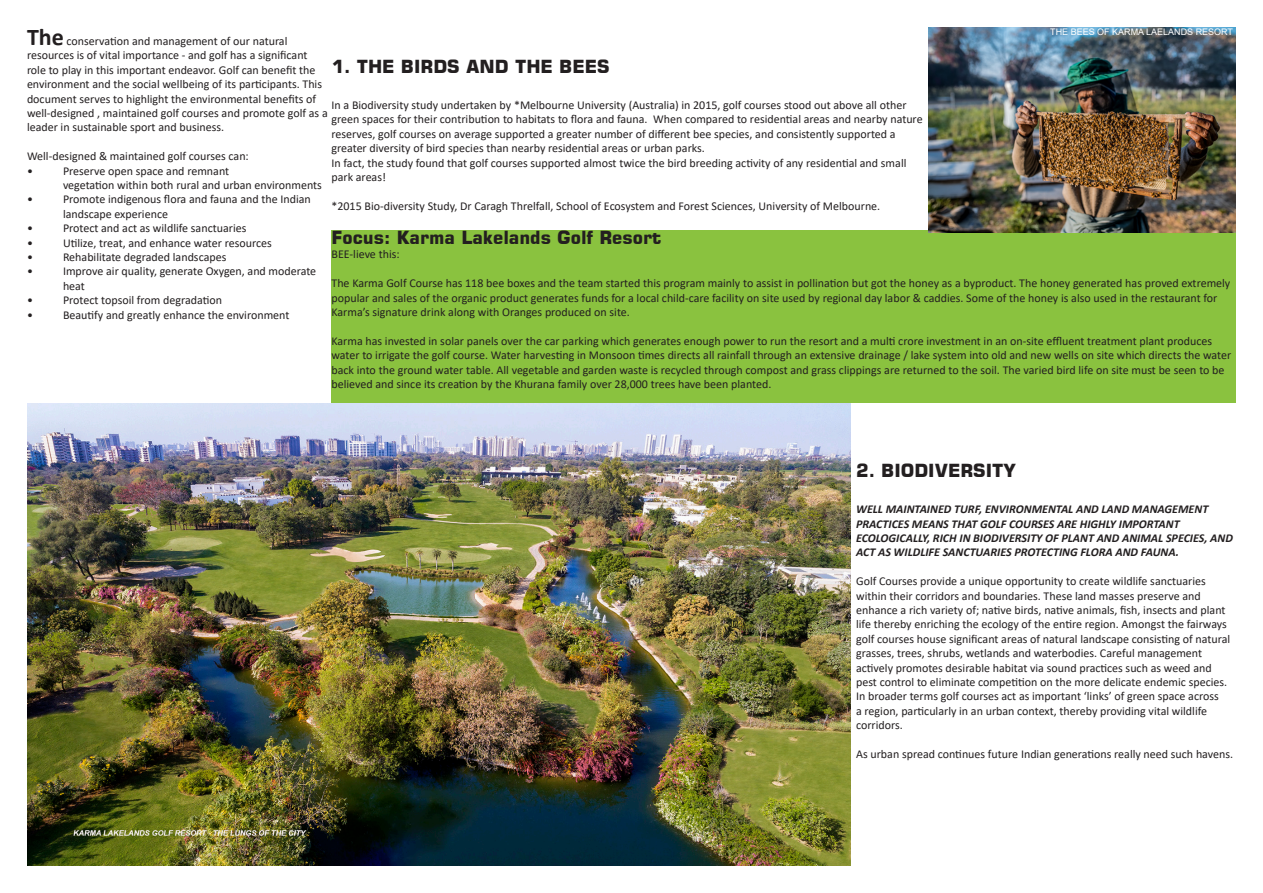
<style>
.page{position:relative;width:1263px;height:893px;background:#fff}
.page>*{position:absolute;margin:0;border:0;box-sizing:border-box;transform-origin:0 0}
.Title_Text{font:700 18px "Square 721 BT";color:#231f20}
.Green_Box_Title{font:700 18px "Square 721 BT";color:#231f20}
.Body_Text{font:12px/14.4px "Calibri";color:#231f20}
.Green_Box_Body{font:12px/14.4px "Calibri";color:#231f20}
.Body_Text-2{font:italic 700 12px/14.4px "Calibri";color:#231f20}
.Photo_Text{font:9px "Arial";color:#fff}
.s1{font-weight:700;font-size:24px}
</style>
<div class="page">
<div style="left:331px;top:230px;width:905px;height:172px;background:#8ac23f"></div>
<img style="left:928px;top:27px;width:308px;height:205px">
<img style="left:27px;top:403px;width:824px;height:463px">
<p class="Body_Text" style="left:27px;top:34px;width:302px"><span class="s1">The</span> conservation and management of our natural resources is of vital importance - and golf has a significant role to play in this important endeavor. Golf can benefit the environment and the social wellbeing of its participants. This document serves to highlight the environmental benefits of well-designed , maintained golf courses and promote golf as a leader in sustainable sport and business.</p>
<p class="Body_Text" style="left:27px;top:149px;width:223px">Well-designed &amp; maintained golf courses can:</p>
<p class="Body_Text" style="left:27px;top:163px;width:7px">•</p>
<p class="Body_Text" style="left:63px;top:163px;width:260px">Preserve open space and remnant<br>vegetation within both rural and urban environments</p>
<p class="Body_Text" style="left:27px;top:192px;width:7px">•</p>
<p class="Body_Text" style="left:63px;top:192px;width:249px">Promote indigenous flora and fauna and the Indian landscape experience</p>
<p class="Body_Text" style="left:27px;top:221px;width:7px">•</p>
<p class="Body_Text" style="left:63px;top:221px;width:185px">Protect and act as wildlife sanctuaries</p>
<p class="Body_Text" style="left:27px;top:235px;width:7px">•</p>
<p class="Body_Text" style="left:63px;top:235px;width:210px">Utilize, treat, and enhance water resources</p>
<p class="Body_Text" style="left:27px;top:250px;width:7px">•</p>
<p class="Body_Text" style="left:63px;top:250px;width:165px">Rehabilitate degraded landscapes</p>
<p class="Body_Text" style="left:27px;top:264px;width:7px">•</p>
<p class="Body_Text" style="left:63px;top:264px;width:255px">Improve air quality, generate Oxygen, and moderate heat</p>
<p class="Body_Text" style="left:27px;top:293px;width:7px">•</p>
<p class="Body_Text" style="left:63px;top:293px;width:161px">Protect topsoil from degradation</p>
<p class="Body_Text" style="left:27px;top:307px;width:7px">•</p>
<p class="Body_Text" style="left:63px;top:307px;width:228px">Beautify and greatly enhance the environment</p>
<p class="Photo_Text" style="left:1050px;top:26px;width:184px">THE BEES OF KARMA LAELANDS RESORT</p>
<p class="Title_Text" style="left:331px;top:56px;width:280px">1. THE BIRDS AND THE BEES</p>
<p class="Body_Text" style="left:331px;top:98px;width:593px">In a Biodiversity study undertaken by *Melbourne University (Australia) in 2015, golf courses stood out above all other green spaces for their contribution to habitats to flora and fauna. When compared to residential areas and nearby nature reserves, golf courses on average supported a greater number of different bee species, and consistently supported a greater diversity of bird species than nearby residential areas or urban parks.</p>
<p class="Body_Text" style="left:331px;top:155px;width:576px">In fact, the study found that golf courses supported almost twice the bird breeding activity of any residential and small park areas!</p>
<p class="Body_Text" style="left:331px;top:198px;width:550px">*2015 Bio-diversity Study, Dr Caragh Threlfall, School of Ecosystem and Forest Sciences, University of Melbourne.</p>
<p class="Green_Box_Title" style="left:331px;top:227px;width:331px">Focus: Karma Lakelands Golf Resort</p>
<p class="Green_Box_Body" style="left:331px;top:247px;width:70px">BEE-lieve this:</p>
<p class="Green_Box_Body" style="left:331px;top:276px;width:900px">The Karma Golf Course has 118 bee boxes and the team started this program mainly to assist in pollination but got the honey as a byproduct. The honey generated has proved extremely popular and sales of the organic product generates funds for a local child-care facility on site used by regional day labor &amp; caddies. Some of the honey is also used in the restaurant for<br>Karma’s signature drink along with Oranges produced on site.</p>
<p class="Green_Box_Body" style="left:331px;top:333px;width:901px">Karma has invested in solar panels over the car parking which generates enough power to run the resort and a multi crore investment in an on-site effluent treatment plant produces water to irrigate the golf course. Water harvesting in Monsoon times directs all rainfall through an extensive drainage / lake system into old and new wells on site which directs the water back into the ground water table. All vegetable and garden waste is recycled through compost and grass clippings are returned to the soil. The varied bird life on site must be seen to be believed and since its creation by the Khurana family over 28,000 trees have been planted.</p>
<p class="Title_Text" style="left:856px;top:460px;width:161px">2. BIODIVERSITY</p>
<p class="Body_Text-2" style="left:856px;top:501px;width:378px">WELL MAINTAINED TURF, ENVIRONMENTAL AND LAND MANAGEMENT PRACTICES MEANS THAT GOLF COURSES ARE HIGHLY IMPORTANT ECOLOGICALLY, RICH IN BIODIVERSITY OF PLANT AND ANIMAL SPECIES, AND ACT AS WILDLIFE SANCTUARIES PROTECTING FLORA AND FAUNA.</p>
<p class="Body_Text" style="left:856px;top:574px;width:376px">Golf Courses provide a unique opportunity to create wildlife sanctuaries within their corridors and boundaries. These land masses preserve and enhance a rich variety of; native birds, native animals, fish, insects and plant life thereby enriching the ecology of the entire region. Amongst the fairways golf courses house significant areas of natural landscape consisting of natural grasses, trees, shrubs, wetlands and waterbodies. Careful management actively promotes desirable habitat via sound practices such as weed and pest control to eliminate competition on the more delicate endemic species.<br>In broader terms golf courses act as important ‘links’ of green space across<br>a region, particularly in an urban context, thereby providing vital wildlife corridors.</p>
<p class="Body_Text" style="left:856px;top:746px;width:378px">As urban spread continues future Indian generations really need such havens.</p>
</div>
